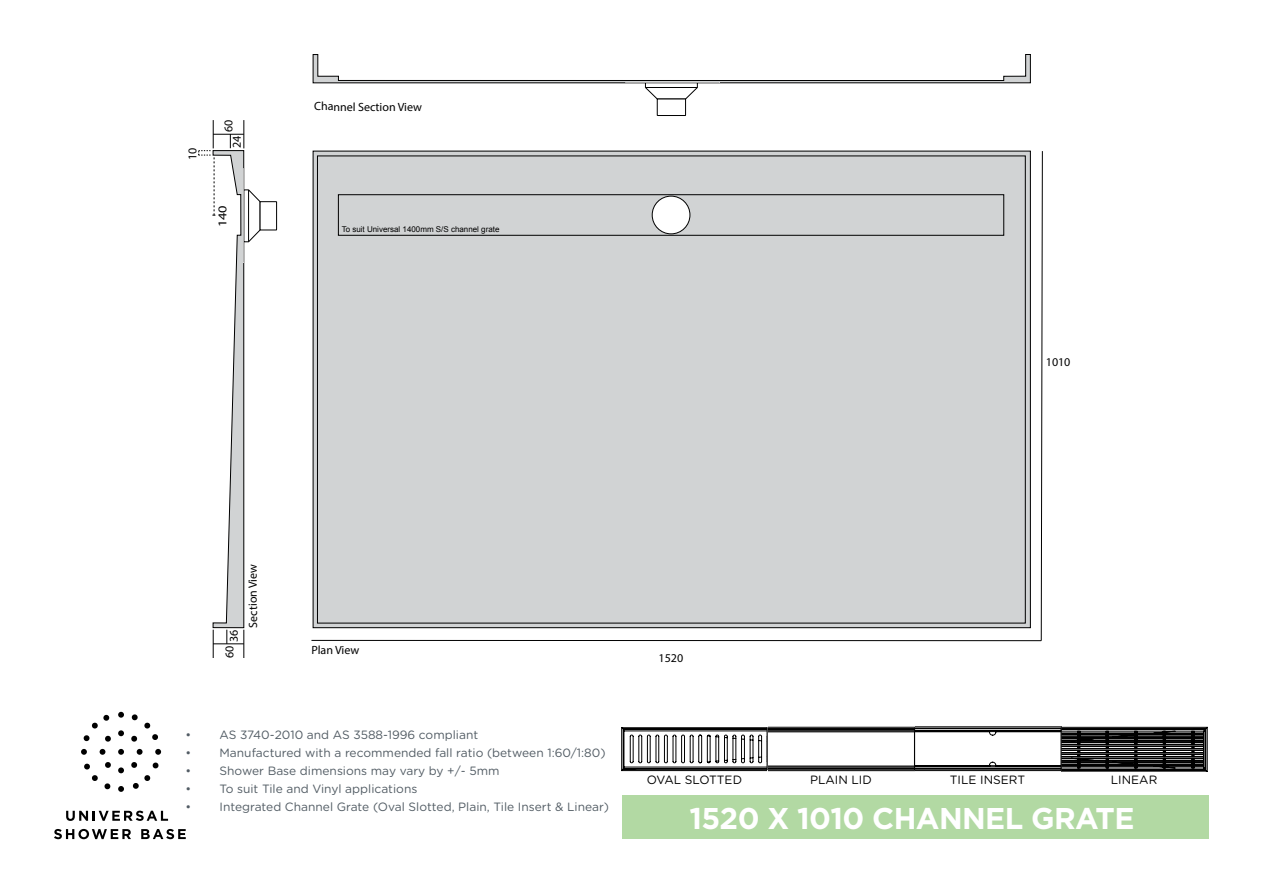
<style>
.page{position:relative;width:1263px;height:893px;background:#fff}
.page>*{position:absolute;margin:0;border:0;box-sizing:border-box;transform-origin:0 0}
.t1{font:700 30px "Gotham";letter-spacing:-.02em;color:#fff}
.t2{font:12px "Gotham Rounded";color:#525c64}
.t3{font:12px "Myriad Pro";letter-spacing:-.005em;color:#000}
.t4{font:12px "Gotham Rounded";color:#000}
.t5{font:12px "Myriad Pro";letter-spacing:-.005em;color:#000;scale:1.2 1}
.t6{font:7.95px "Arial";color:#000}
</style>
<div class="page">
<div style="left:623px;top:796px;width:586px;height:43px;background:#b2d9a3"></div>
<svg style="left:621px;top:726px;width:586px;height:46px"></svg>
<hr style="left:766px;top:727px;width:2px;height:43px;background:#020202">
<hr style="left:914px;top:727px;width:1px;height:43px;background:#020202">
<hr style="left:1060px;top:728px;width:2px;height:42px;background:#020202">
<svg style="left:118px;top:749px;width:6px;height:6px"></svg>
<svg style="left:118px;top:730px;width:6px;height:6px"></svg>
<svg style="left:118px;top:712px;width:6px;height:6px"></svg>
<svg style="left:118px;top:786px;width:6px;height:6px"></svg>
<svg style="left:155px;top:749px;width:6px;height:6px"></svg>
<svg style="left:81px;top:749px;width:6px;height:6px"></svg>
<svg style="left:131px;top:714px;width:7px;height:7px"></svg>
<svg style="left:104px;top:783px;width:7px;height:7px"></svg>
<svg style="left:152px;top:762px;width:7px;height:7px"></svg>
<svg style="left:83px;top:735px;width:7px;height:6px"></svg>
<svg style="left:144px;top:722px;width:14px;height:18px"></svg>
<svg style="left:84px;top:763px;width:14px;height:18px"></svg>
<svg style="left:132px;top:775px;width:19px;height:14px"></svg>
<svg style="left:92px;top:714px;width:18px;height:15px"></svg>
<svg style="left:137px;top:749px;width:6px;height:6px"></svg>
<svg style="left:118px;top:767px;width:6px;height:6px"></svg>
<svg style="left:100px;top:749px;width:5px;height:6px"></svg>
<svg style="left:131px;top:735px;width:6px;height:7px"></svg>
<svg style="left:131px;top:762px;width:6px;height:6px"></svg>
<svg style="left:105px;top:762px;width:6px;height:6px"></svg>
<svg style="left:105px;top:735px;width:6px;height:7px"></svg>
<svg style="left:66px;top:811px;width:102px;height:10px"></svg>
<svg style="left:54px;top:829px;width:77px;height:10px"></svg>
<svg style="left:141px;top:829px;width:45px;height:10px"></svg>
<svg style="left:315px;top:153px;width:714px;height:473px;fill:#d1d3d4"></svg>
<div style="left:317px;top:156px;width:708px;height:467px;background:#d1d3d4"></div>
<div style="left:338px;top:194px;width:666px;height:42px;border:1px solid #000"></div>
<div style="left:652px;top:196px;width:38px;height:38px;background:#fff;border-radius:50%"></div>
<div style="left:652px;top:196px;width:38px;height:38px;border:1px solid #000;border-radius:50%"></div>
<hr style="left:311px;top:640px;width:730px;height:1px;background:#000">
<svg style="left:1041px;top:151px;width:2px;height:490px"></svg>
<svg style="left:198px;top:120px;width:79px;height:538px"></svg>
<svg style="left:313px;top:54px;width:718px;height:62px"></svg>
<hr style="left:645px;top:87px;width:52px;height:1px;background:#000">
<hr style="left:625px;top:82px;width:94px;height:1px;background:#000">
<p class="t3" style="left:185px;top:160px;width:14px;rotate:-90deg">10</p>
<p class="t3" style="left:221px;top:132px;width:14px;rotate:-90deg">60</p>
<p class="t3" style="left:229px;top:148px;width:14px;rotate:-90deg">24</p>
<p class="t5" style="left:215px;top:227px;width:20px;rotate:-90deg">140</p>
<p class="t3" style="left:314px;top:99px;width:109px">Channel Section View</p>
<p class="t6" style="left:342px;top:224px;width:159px">To suit Universal 1400mm S/S channel grate</p>
<p class="t3" style="left:1046px;top:354px;width:26px;rotate:1deg">1010</p>
<p class="t3" style="left:226px;top:642px;width:14px;rotate:-90deg">36</p>
<p class="t3" style="left:222px;top:658px;width:14px;rotate:-90deg">60</p>
<p class="t3" style="left:245px;top:628px;width:65px;rotate:-90deg">Section View</p>
<p class="t3" style="left:312px;top:642px;width:49px;rotate:1deg">Plan View</p>
<p class="t2" style="left:185px;top:726px;width:294px">• AS 3740-2010 and AS 3588-1996 compliant</p>
<p class="t2" style="left:185px;top:744px;width:422px">• Manufactured with a recommended fall ratio (between 1:60/1:80)</p>
<p class="t2" style="left:185px;top:762px;width:315px">• Shower Base dimensions may vary by +/- 5mm</p>
<p class="t2" style="left:185px;top:780px;width:233px">• To suit Tile and Vinyl applications</p>
<p class="t2" style="left:185px;top:798px;width:425px">• Integrated Channel Grate (Oval Slotted, Plain, Tile Insert &amp; Linear)</p>
<p class="t3" style="left:659px;top:651px;width:26px;rotate:1deg">1520</p>
<p class="t4" style="left:647px;top:771px;width:97px">OVAL SLOTTED</p>
<p class="t4" style="left:810px;top:771px;width:63px">PLAIN LID</p>
<p class="t4" style="left:950px;top:771px;width:77px">TILE INSERT</p>
<p class="t4" style="left:1111px;top:771px;width:48px">LINEAR</p>
<h1 class="t1" style="left:690px;top:798px;width:446px">1520 X 1010 CHANNEL GRATE</h1>
</div>
